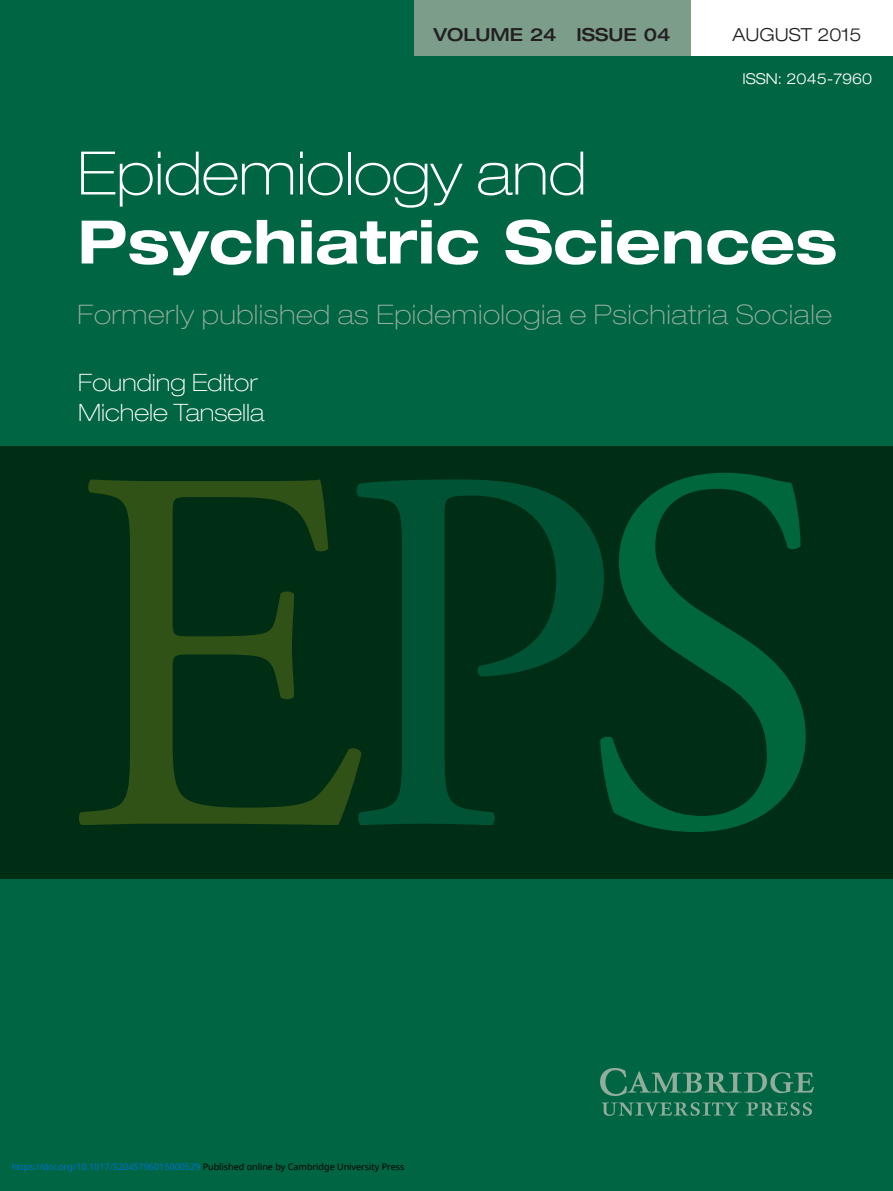
<style>
.page{position:relative;width:893px;height:1191px;background:#006542}
.page>*{position:absolute;margin:0;border:0;box-sizing:border-box;transform-origin:0 0}
.t1{font:700 expanded 60px "Helvetica Neue";color:#fff}
.t2{font:100 expanded 60px "Helvetica Neue";color:#fff}
.t3{font:100 expanded 27px "Helvetica Neue";letter-spacing:.02em;color:#93ad9d}
.t4{font:100 expanded 24px/30px "Helvetica Neue";color:#fff}
.t5{font:500 expanded 18px "Helvetica Neue";color:#231f20}
.t6{font:300 expanded 18px "Helvetica Neue";color:#231f20}
.t7{font:300 expanded 15px "Helvetica Neue";color:#fff}
.t8{font:9px "Noto Sans";color:#0172cf}
.s1{color:#000}
</style>
<div class="page">
<div style="left:415px;top:0;width:276px;height:55px;background:#7b9d89"></div>
<div style="left:691px;top:0;width:202px;height:55px;background:#fff"></div>
<div style="left:0;top:446px;width:893px;height:433px;background:#002e15"></div>
<img style="left:601px;top:1068px;width:212px;height:47px">
<svg style="left:79px;top:479px;width:278px;height:346px"></svg>
<svg style="left:357px;top:479px;width:243px;height:346px"></svg>
<svg style="left:600px;top:473px;width:206px;height:359px"></svg>
<h3 class="t5" style="left:433px;top:28px;width:239px">VOLUME 24 ISSUE 04</h3>
<h3 class="t6" style="left:732px;top:28px;width:131px">AUGUST 2015</h3>
<h3 class="t7" style="left:743px;top:73px;width:131px">ISSN: 2045-7960</h3>
<h1 class="t2" style="left:78px;top:152px;width:510px">Epidemiology and</h1>
<h1 class="t1" style="left:78px;top:220px;width:761px">Psychiatric Sciences</h1>
<h2 class="t3" style="left:78px;top:304px;width:756px">Formerly published as Epidemiologia e Psichiatria Sociale</h2>
<h3 class="t4" style="left:78px;top:370px;width:188px">Founding Editor<br>Michele Tansella</h3>
<p class="t8" style="left:12px;top:1160px;width:394px">https://doi.org/10.1017/S2045796015000529 <span class="s1">Published online by Cambridge University Press</span></p>
</div>
